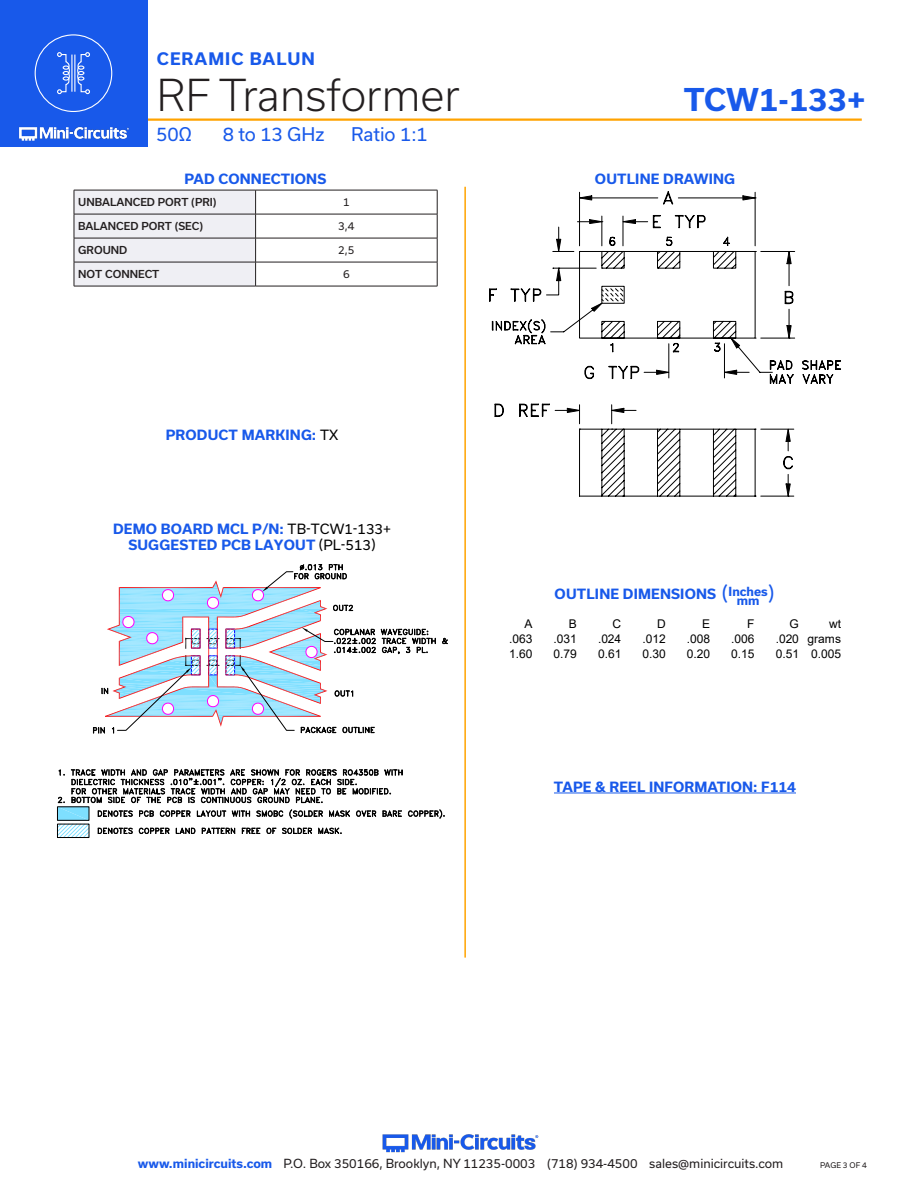
<style>
.page{position:relative;width:918px;height:1188px;background:#fff}
.page>*{position:absolute;margin:0;border:0;box-sizing:border-box;transform-origin:0 0}
.t1{font:300 42px "Usual";color:#231f20}
.t2{font:700 30px "Usual";color:#1859ea}
.Blue_Headers{font:19.5px "Usual";color:#1859ea}
.t3{font:18px "Usual";color:#1859ea}
.t4{font:700 16.5px "Usual";letter-spacing:.065em;color:#1859ea}
.Demo_Board{font:700 13.5px "Usual";letter-spacing:.015em;color:#1859ea}
.Blue_Headers-2{font:700 13.5px "Usual";letter-spacing:.015em;color:#1859ea}
.t5{font:12px "Usual";color:#231f20}
.t6{font:12px "Arial";color:#000}
.Blue_Headers-3{font:700 12px "Usual";color:#1859ea}
.Table_Header_Left_Ju{font:500 10.5px "Usual";color:#231f20}
.Table_Body_Center{font:10.5px "Usual";color:#231f20}
.t7{font:7.5px "Usual";color:#231f20}
.s1{font-weight:400;color:#000}
.s2{font-weight:700;color:#1859ea}
</style>
<div class="page">
<hr style="left:917px;top:0;width:1px;height:147px;background:#1859ea">
<hr style="left:129px;top:118px;width:733px;height:3px;background:#ffa300">
<div style="left:0;top:0;width:147px;height:147px;background:#1859ea"></div>
<img style="left:19px;top:126px;width:110px;height:15px">
<img style="left:382px;top:1134px;width:157px;height:19px">
<div style="left:35px;top:34px;width:77px;height:78px;border:1px solid #fff;border-radius:50%"></div>
<svg style="left:57px;top:52px;width:13px;height:42px"></svg>
<svg style="left:77px;top:52px;width:13px;height:42px"></svg>
<hr style="left:71px;top:55px;width:1px;height:37px;background:#fff">
<hr style="left:74px;top:55px;width:1px;height:37px;background:#fff">
<hr style="left:256px;top:190px;width:181px;height:1px;background:#231f20">
<hr style="left:256px;top:214px;width:181px;height:1px;background:#231f20">
<hr style="left:256px;top:238px;width:181px;height:1px;background:#231f20">
<hr style="left:256px;top:262px;width:181px;height:1px;background:#231f20">
<svg style="left:74px;top:190px;width:182px;height:96px"></svg>
<svg style="left:437px;top:190px;width:1px;height:96px"></svg>
<hr style="left:74px;top:286px;width:182px;height:1px;background:#231f20">
<hr style="left:256px;top:286px;width:181px;height:1px;background:#231f20">
<hr style="left:464px;top:187px;width:2px;height:771px;background:#ffa300">
<hr style="left:761px;top:429px;width:33px;height:1px;background:#000">
<hr style="left:761px;top:496px;width:33px;height:1px;background:#000">
<svg style="left:579px;top:428px;width:214px;height:69px"></svg>
<svg style="left:494px;top:403px;width:262px;height:27px"></svg>
<svg style="left:489px;top:191px;width:352px;height:193px"></svg>
<svg style="left:57px;top:769px;width:388px;height:69px"></svg>
<div style="left:57px;top:807px;width:32px;height:14px;border:1px solid #000"></div>
<div style="left:57px;top:824px;width:32px;height:14px;border:1px solid #000"></div>
<svg style="left:442px;top:638px;width:6px;height:6px"></svg>
<svg style="left:93px;top:564px;width:343px;height:170px"></svg>
<hr style="left:554px;top:793px;width:242px;height:1px;background:#1859ea">
<h3 class="t4" style="left:157px;top:49px;width:160px">CERAMIC BALUN</h3>
<h1 class="t1" style="left:157px;top:71px;width:305px">RF Transformer</h1>
<h3 class="t3" style="left:156px;top:124px;width:37px">50Ω</h3>
<h3 class="t3" style="left:223px;top:124px;width:103px">8 to 13 GHz</h3>
<h3 class="t3" style="left:351px;top:124px;width:78px">Ratio 1:1</h3>
<p class="Blue_Headers-2" style="left:185px;top:171px;width:143px">PAD CONNECTIONS</p>
<p class="Table_Header_Left_Ju" style="left:78px;top:196px;width:140px">UNBALANCED PORT (PRI)</p>
<p class="Table_Body_Center" style="left:343px;top:196px;width:8px">1</p>
<p class="Table_Header_Left_Ju" style="left:78px;top:220px;width:126px">BALANCED PORT (SEC)</p>
<p class="Table_Body_Center" style="left:338px;top:220px;width:18px">3,4</p>
<p class="Table_Header_Left_Ju" style="left:78px;top:244px;width:51px">GROUND</p>
<p class="Table_Body_Center" style="left:338px;top:244px;width:18px">2,5</p>
<p class="Table_Header_Left_Ju" style="left:78px;top:268px;width:83px">NOT CONNECT</p>
<p class="Table_Body_Center" style="left:343px;top:268px;width:8px">6</p>
<h2 class="t2" style="left:684px;top:83px;width:183px">TCW1-133+</h2>
<p class="Blue_Headers-2" style="left:595px;top:171px;width:142px">OUTLINE DRAWING</p>
<p class="Demo_Board" style="left:166px;top:427px;width:174px">PRODUCT MARKING: <span class="s1">TX</span></p>
<p class="Demo_Board" style="left:113px;top:521px;width:279px">DEMO BOARD MCL P/N: <span class="s1">TB-TCW1-133+</span></p>
<p class="Demo_Board" style="left:128px;top:537px;width:249px">SUGGESTED PCB LAYOUT <span class="s1">(PL-513)</span></p>
<p class="Blue_Headers-2" style="left:555px;top:586px;width:163px">OUTLINE DIMENSIONS</p>
<p class="Blue_Headers" style="left:722px;top:583px;width:8px">(</p>
<p class="Blue_Headers-3" style="left:729px;top:584px;width:41px">Inches</p>
<p class="Blue_Headers" style="left:768px;top:583px;width:8px">)</p>
<p class="Blue_Headers-3" style="left:737px;top:593px;width:24px">mm</p>
<p class="t6" style="left:525px;top:615px;width:10px">A</p>
<p class="t6" style="left:569px;top:615px;width:10px">B</p>
<p class="t6" style="left:613px;top:615px;width:10px">C</p>
<p class="t6" style="left:657px;top:615px;width:10px">D</p>
<p class="t6" style="left:702px;top:615px;width:10px">E</p>
<p class="t6" style="left:747px;top:615px;width:9px">F</p>
<p class="t6" style="left:790px;top:615px;width:11px">G</p>
<p class="t6" style="left:829px;top:615px;width:13px">wt</p>
<p class="t6" style="left:509px;top:630px;width:25px">.063</p>
<p class="t6" style="left:554px;top:630px;width:25px">.031</p>
<p class="t6" style="left:598px;top:630px;width:25px">.024</p>
<p class="t6" style="left:642px;top:630px;width:25px">.012</p>
<p class="t6" style="left:687px;top:630px;width:25px">.008</p>
<p class="t6" style="left:731px;top:630px;width:25px">.006</p>
<p class="t6" style="left:776px;top:630px;width:67px">.020 grams</p>
<p class="t6" style="left:509px;top:645px;width:25px">1.60</p>
<p class="t6" style="left:554px;top:645px;width:25px">0.79</p>
<p class="t6" style="left:598px;top:645px;width:25px">0.61</p>
<p class="t6" style="left:642px;top:645px;width:25px">0.30</p>
<p class="t6" style="left:687px;top:645px;width:25px">0.20</p>
<p class="t6" style="left:731px;top:645px;width:25px">0.15</p>
<p class="t6" style="left:776px;top:645px;width:67px">0.51 0.005</p>
<p class="Blue_Headers-2" style="left:554px;top:779px;width:244px">TAPE &amp; REEL INFORMATION: F114</p>
<p class="t5" style="left:138px;top:1157px;width:647px"><span class="s2">www.minicircuits.com</span> P.O. Box 350166, Brooklyn, NY 11235-0003 (718) 934-4500 sales@minicircuits.com</p>
<p class="t7" style="left:820px;top:1161px;width:48px">PAGE 3 OF 4</p>
</div>
